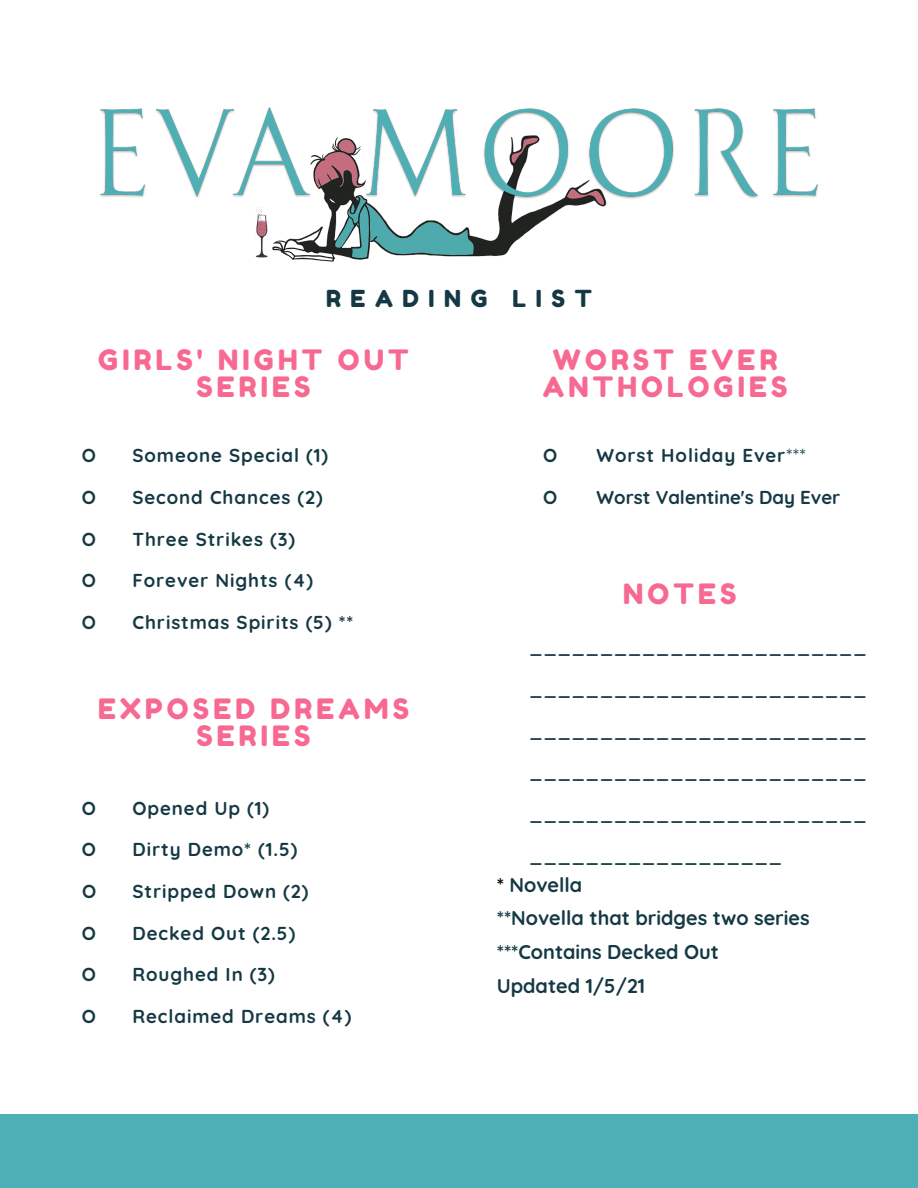
<style>
.page{position:relative;width:918px;height:1188px;background:#fff}
.page>*{position:absolute;margin:0;border:0;box-sizing:border-box;transform-origin:0 0}
.t1{font:28.05px/27px "Fredoka One";letter-spacing:.15em;color:#f76991;text-align:center}
.t2{font:23.4px "Fredoka One";letter-spacing:.41em;color:#153944}
.t3{font:700 19.95px "Quicksand";color:#153944}
.t4{font:700 18.75px "Quicksand";letter-spacing:.05em;color:#153944}
.t5{font:700 18.75px "Quicksand";color:#153944}
.s1{font-weight:400}
.s2{color:#000}
</style>
<div class="page">
<div style="left:0;top:1115px;width:918px;height:73px;background:#4eb0b4"></div>
<img style="left:100px;top:107px;width:718px;height:155px">
<p class="t2" style="left:326px;top:284px;width:267px">READING LIST</p>
<p class="t1" style="left:98px;top:346px;width:312px">GIRLS' NIGHT OUT<br>SERIES</p>
<p class="t4" style="left:82px;top:444px;width:16px">O</p>
<p class="t4" style="left:82px;top:485px;width:16px">O</p>
<p class="t4" style="left:82px;top:527px;width:16px">O</p>
<p class="t4" style="left:82px;top:568px;width:16px">O</p>
<p class="t4" style="left:82px;top:610px;width:16px">O</p>
<p class="t4" style="left:132px;top:444px;width:197px">Someone Special (1)</p>
<p class="t4" style="left:132px;top:485px;width:192px">Second Chances (2)</p>
<p class="t4" style="left:132px;top:527px;width:164px">Three Strikes (3)</p>
<p class="t4" style="left:132px;top:568px;width:182px">Forever Nights (4)</p>
<p class="t4" style="left:132px;top:610px;width:222px">Christmas Spirits (5) **</p>
<p class="t1" style="left:98px;top:695px;width:312px">EXPOSED DREAMS<br>SERIES</p>
<p class="t4" style="left:82px;top:796px;width:16px">O</p>
<p class="t4" style="left:82px;top:838px;width:16px">O</p>
<p class="t4" style="left:82px;top:879px;width:16px">O</p>
<p class="t4" style="left:82px;top:921px;width:16px">O</p>
<p class="t4" style="left:82px;top:962px;width:16px">O</p>
<p class="t4" style="left:82px;top:1004px;width:16px">O</p>
<p class="t4" style="left:132px;top:796px;width:138px">Opened Up (1)</p>
<p class="t4" style="left:132px;top:838px;width:167px">Dirty Demo* (1.5)</p>
<p class="t4" style="left:132px;top:879px;width:178px">Stripped Down (2)</p>
<p class="t4" style="left:132px;top:921px;width:164px">Decked Out (2.5)</p>
<p class="t4" style="left:132px;top:962px;width:144px">Roughed In (3)</p>
<p class="t4" style="left:132px;top:1004px;width:220px">Reclaimed Dreams (4)</p>
<p class="t1" style="left:543px;top:346px;width:246px">WORST EVER<br>ANTHOLOGIES</p>
<p class="t4" style="left:543px;top:444px;width:16px">O</p>
<p class="t4" style="left:543px;top:485px;width:16px">O</p>
<p class="t4" style="left:597px;top:444px;width:210px">Worst Holiday Ever<span class="s1">***</span></p>
<p class="t5" style="left:597px;top:485px;width:245px">Worst Valentine's Day Ever</p>
<p class="t1" style="left:623px;top:580px;width:115px">NOTES</p>
<p class="t4" style="left:530px;top:635px;width:338px">________________________</p>
<p class="t4" style="left:530px;top:676px;width:338px">________________________</p>
<p class="t4" style="left:530px;top:718px;width:338px">________________________</p>
<p class="t4" style="left:530px;top:760px;width:338px">________________________</p>
<p class="t4" style="left:530px;top:801px;width:338px">________________________</p>
<p class="t4" style="left:530px;top:843px;width:254px">__________________</p>
<p class="t3" style="left:497px;top:872px;width:87px"><span class="s2">*</span> Novella</p>
<p class="t3" style="left:497px;top:906px;width:314px">**Novella that bridges two series</p>
<p class="t3" style="left:497px;top:939px;width:224px">***Contains Decked Out</p>
<p class="t3" style="left:497px;top:973px;width:150px">Updated 1/5/21</p>
</div>
